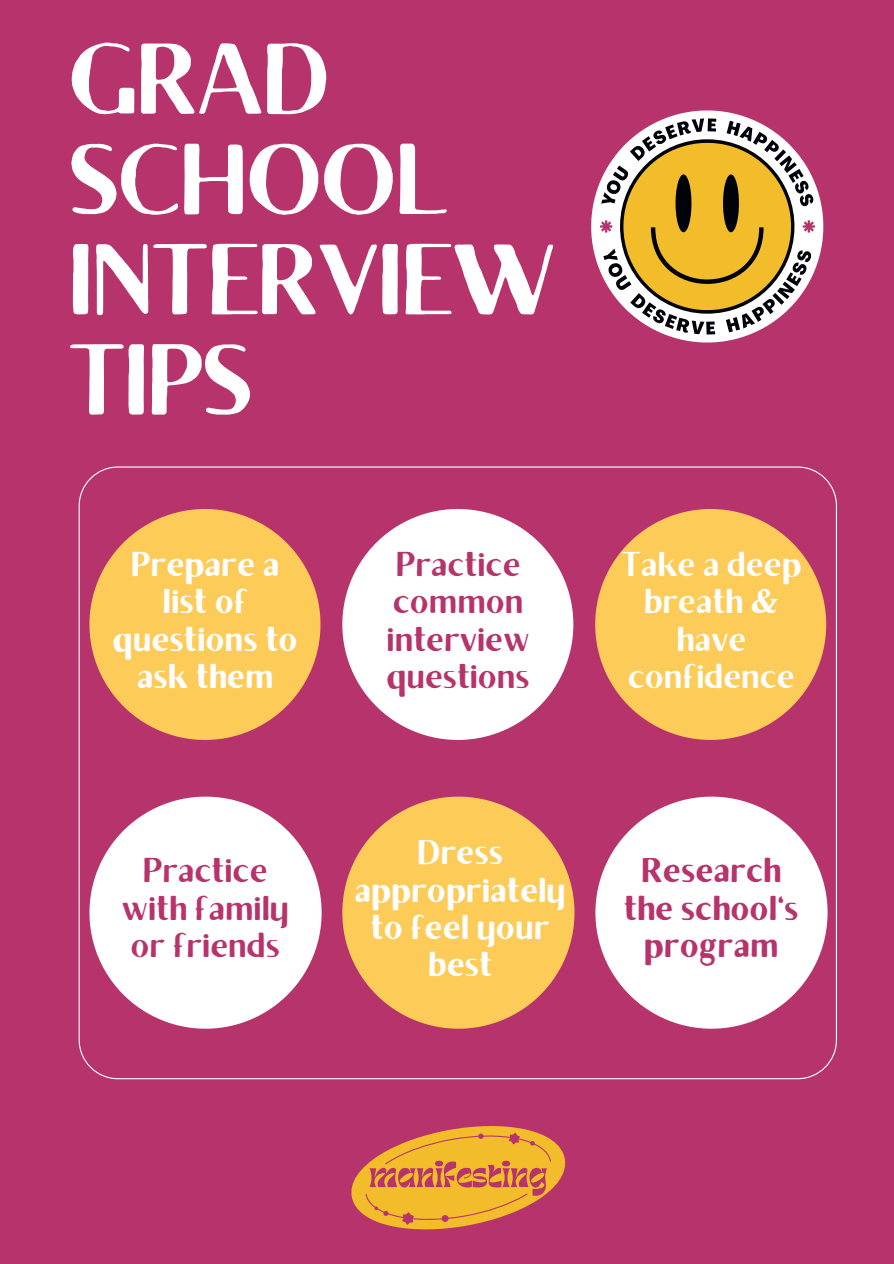
<style>
.page{position:relative;width:894px;height:1264px;background:#fff}
.page>*{position:absolute;margin:0;border:0;box-sizing:border-box;transform-origin:0 0}
.t1{font:100.65px/100.2px "Brixton Sans TC";color:#fff}
.t2{font:700 34.5px/37.2px "Brixton Sans TC";letter-spacing:.02em;color:#fff;text-align:center}
.t3{font:34.5px/37.2px "Brixton Sans TC";letter-spacing:.02em;color:#b7336c;text-align:center}
.t4{font:34.5px/37.2px "Brixton Sans TC";letter-spacing:.02em;color:#fff;text-align:center}
.t5{font:700 34.5px/37.2px "Brixton Sans TC";letter-spacing:.02em;color:#b7336c;text-align:center}
</style>
<div class="page">
<div style="left:0;top:0;width:893px;height:1263px;background:#b7336c"></div>
<svg style="left:79px;top:466px;width:757px;height:613px"></svg>
<svg style="left:351px;top:1126px;width:215px;height:104px"></svg>
<svg style="left:591px;top:110px;width:232px;height:232px"></svg>
<svg style="left:600px;top:118px;width:214px;height:216px;background:#c59d67"></svg>
<svg style="left:89px;top:509px;width:231px;height:231px;fill:#fdcb58"></svg>
<svg style="left:595px;top:509px;width:231px;height:231px;fill:#fdcb58"></svg>
<svg style="left:342px;top:796px;width:232px;height:232px;fill:#fdcb58"></svg>
<svg style="left:342px;top:509px;width:231px;height:231px;fill:#fff"></svg>
<svg style="left:89px;top:796px;width:232px;height:232px;fill:#fff"></svg>
<svg style="left:595px;top:796px;width:232px;height:232px;fill:#fff"></svg>
<h1 class="t1" style="left:69px;top:41px;width:488px">GRAD<br>SCHOOL<br>INTERVIEW<br>TIPS</h1>
<p class="t2" style="left:113px;top:549px;width:186px">Prepare a list of questions to ask them</p>
<p class="t4" style="left:621px;top:550px;width:181px">Take a deep breath &amp; have confidence</p>
<p class="t3" style="left:387px;top:550px;width:144px;text-align:left">Practice common interview questions</p>
<p class="t2" style="left:355px;top:837px;width:212px">Dress appropriately to feel your best</p>
<p class="t3" style="left:122px;top:856px;width:168px">Practice with family or friends</p>
<p class="t5" style="left:624px;top:855px;width:175px">Research the school's program</p>
</div>
